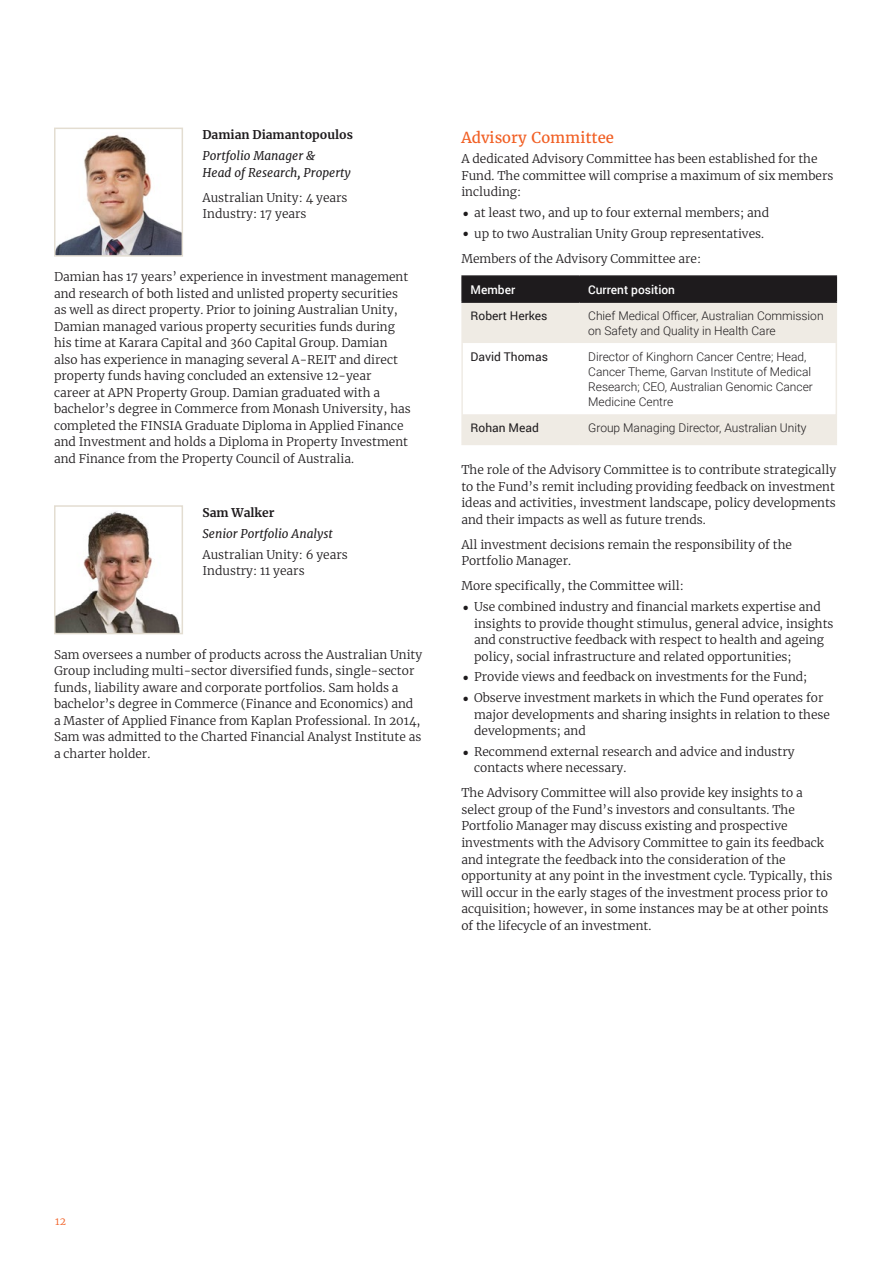
<style>
.page{position:relative;width:893px;height:1263px;background:#fff}
.page>*{position:absolute;margin:0;border:0;box-sizing:border-box;transform-origin:0 0}
.t1{font:15px "Merriweather";color:#f15f24}
.t2{font:300 12px/16.5px "Merriweather";color:#1e1b1d}
.t3{font:300 12px/15px "Roboto";color:#1e1b1d}
.t4{font:italic 12px/16.5px "Merriweather";color:#1e1b1d}
.t5{font:12px "Roboto";color:#1e1b1d}
.t6{font:700 12px "Merriweather";color:#1e1b1d}
.t7{font:500 12px "Roboto";color:#fff}
.t8{font:300 10.5px "Merriweather";color:#f15f24}
.s1{font-weight:400;font-size:21px}
</style>
<div class="page">
<img style="left:57px;top:134px;width:123px;height:120px">
<div style="left:54px;top:128px;width:129px;height:129px;border:2px solid #e3ddd1"></div>
<img style="left:57px;top:511px;width:123px;height:120px">
<div style="left:54px;top:505px;width:129px;height:129px;border:2px solid #e3ddd1"></div>
<div style="left:463px;top:303px;width:373px;height:141px;background:#efebe4"></div>
<svg style="left:463px;top:343px;width:373px;height:71px"></svg>
<hr style="left:461px;top:303px;width:2px;height:40px;background:#efebe4">
<hr style="left:836px;top:303px;width:1px;height:40px;background:#efebe4">
<hr style="left:461px;top:343px;width:2px;height:71px;background:#efebe4">
<hr style="left:836px;top:343px;width:1px;height:71px;background:#efebe4">
<hr style="left:461px;top:414px;width:2px;height:30px;background:#efebe4">
<hr style="left:836px;top:414px;width:1px;height:30px;background:#efebe4">
<hr style="left:461px;top:444px;width:119px;height:1px;background:#efebe4">
<hr style="left:580px;top:444px;width:257px;height:1px;background:#efebe4">
<hr style="left:461px;top:275px;width:119px;height:2px;background:#1e1b1d">
<hr style="left:461px;top:277px;width:2px;height:24px;background:#1e1b1d">
<hr style="left:580px;top:275px;width:257px;height:2px;background:#1e1b1d">
<div style="left:463px;top:276px;width:374px;height:25px;background:#1e1b1d"></div>
<hr style="left:461px;top:301px;width:119px;height:2px;background:#1e1b1d">
<hr style="left:580px;top:301px;width:257px;height:2px;background:#1e1b1d">
<p class="t6" style="left:202px;top:127px;width:152px">Damian Diamantopoulos</p>
<p class="t4" style="left:202px;top:148px;width:150px">Portfolio Manager &amp;<br>Head of Research, Property</p>
<p class="t2" style="left:202px;top:189px;width:146px">Australian Unity: 4 years<br>Industry: 17 years</p>
<p class="t2" style="left:54px;top:268px;width:358px">Damian has 17 years’ experience in investment management and research of both listed and unlisted property securities as well as direct property. Prior to joining Australian Unity, Damian managed various property securities funds during his time at Karara Capital and 360 Capital Group. Damian also has experience in managing several A-REIT and direct property funds having concluded an extensive 12-year career at APN Property Group. Damian graduated with a bachelor’s degree in Commerce from Monash University, has completed the FINSIA Graduate Diploma in Applied Finance and Investment and holds a Diploma in Property Investment and Finance from the Property Council of Australia.</p>
<p class="t6" style="left:202px;top:504px;width:73px">Sam Walker</p>
<p class="t4" style="left:202px;top:525px;width:132px">Senior Portfolio Analyst</p>
<p class="t2" style="left:202px;top:546px;width:147px">Australian Unity: 6 years<br>Industry: 11 years</p>
<p class="t2" style="left:54px;top:646px;width:370px">Sam oversees a number of products across the Australian Unity Group including multi-sector diversified funds, single-sector funds, liability aware and corporate portfolios. Sam holds a bachelor’s degree in Commerce (Finance and Economics) and a Master of Applied Finance from Kaplan Professional. In 2014, Sam was admitted to the Charted Financial Analyst Institute as a charter holder.</p>
<p class="t1" style="left:461px;top:128px;width:154px">Advisory Committee</p>
<p class="t2" style="left:461px;top:150px;width:373px">A dedicated Advisory Committee has been established for the<br>Fund. The committee will comprise a maximum of six members including:</p>
<p class="t2" style="left:461px;top:204px;width:309px"><span class="s1">•</span> at least two, and up to four external members; and</p>
<p class="t2" style="left:461px;top:220px;width:304px;line-height:25px"><span class="s1">•</span> up to two Australian Unity Group representatives.<br>Members of the Advisory Committee are:</p>
<p class="t7" style="left:471px;top:281px;width:46px">Member</p>
<p class="t7" style="left:588px;top:281px;width:88px">Current position</p>
<p class="t5" style="left:471px;top:307px;width:78px">Robert Herkes</p>
<p class="t3" style="left:588px;top:307px;width:237px">Chief Medical Officer, Australian Commission on Safety and Quality in Health Care</p>
<p class="t5" style="left:471px;top:348px;width:79px">David Thomas</p>
<p class="t3" style="left:588px;top:348px;width:226px">Director of Kinghorn Cancer Centre; Head, Cancer Theme, Garvan Institute of Medical Research; CEO, Australian Genomic Cancer Medicine Centre</p>
<p class="t5" style="left:471px;top:419px;width:70px">Rohan Mead</p>
<p class="t3" style="left:588px;top:419px;width:220px">Group Managing Director, Australian Unity</p>
<p class="t2" style="left:461px;top:461px;width:376px;text-align:justify">The role of the Advisory Committee is to contribute strategically to the Fund’s remit including providing feedback on investment ideas and activities, investment landscape, policy developments and their impacts as well as future trends.</p>
<p class="t2" style="left:461px;top:536px;width:332px">All investment decisions remain the responsibility of the<br>Portfolio Manager.</p>
<p class="t2" style="left:461px;top:577px;width:224px">More specifically, the Committee will:</p>
<p class="t2" style="left:474px;top:598px;width:361px;text-indent:-13px"><span class="s1">•</span> Use combined industry and financial markets expertise and insights to provide thought stimulus, general advice, insights and constructive feedback with respect to health and ageing policy, social infrastructure and related opportunities;</p>
<p class="t2" style="left:461px;top:668px;width:348px"><span class="s1">•</span> Provide views and feedback on investments for the Fund;</p>
<p class="t2" style="left:474px;top:689px;width:357px;text-indent:-13px"><span class="s1">•</span> Observe investment markets in which the Fund operates for major developments and sharing insights in relation to these developments; and</p>
<p class="t2" style="left:474px;top:743px;width:322px;text-indent:-13px"><span class="s1">•</span> Recommend external research and advice and industry contacts where necessary.</p>
<p class="t2" style="left:461px;top:784px;width:372px">The Advisory Committee will also provide key insights to a select group of the Fund’s investors and consultants. The Portfolio Manager may discuss existing and prospective investments with the Advisory Committee to gain its feedback and integrate the feedback into the consideration of the opportunity at any point in the investment cycle. Typically, this will occur in the early stages of the investment process prior to acquisition; however, in some instances may be at other points of the lifecycle of an investment.</p>
<p class="t8" style="left:55px;top:1213px;width:12px">12</p>
</div>
